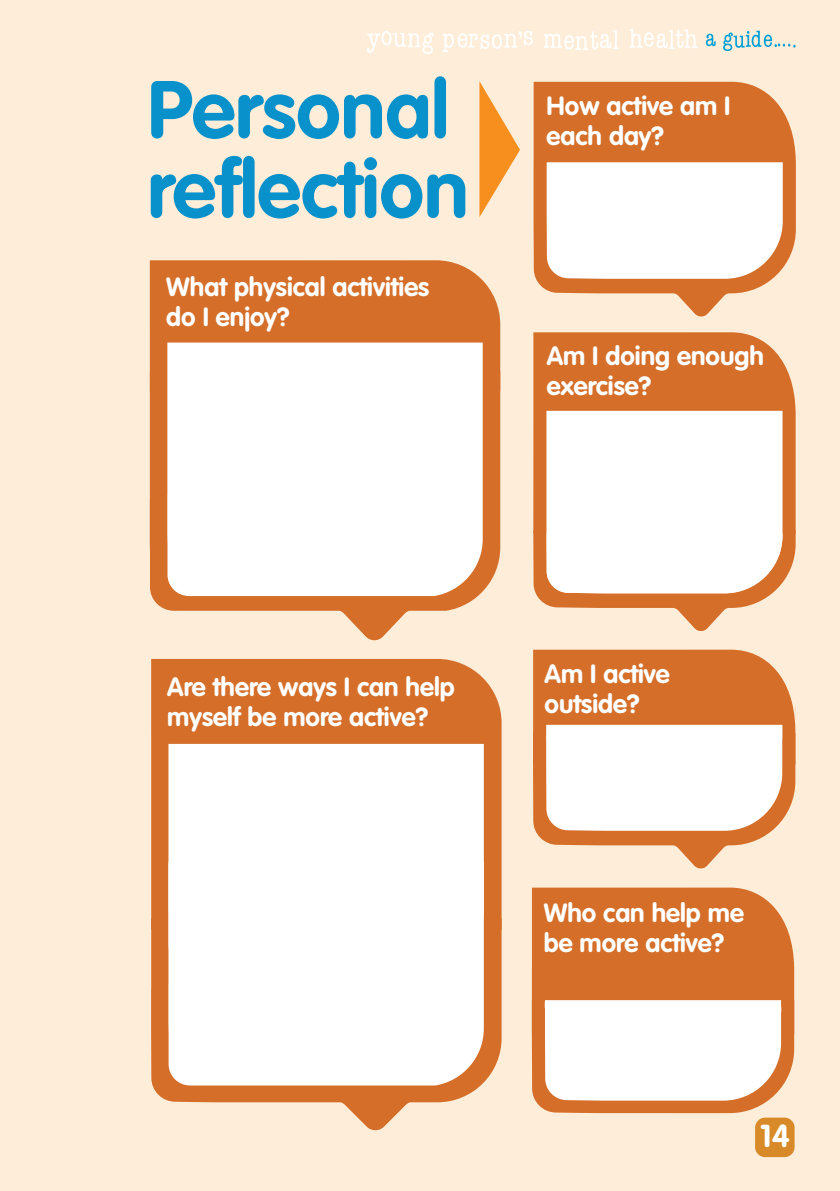
<style>
.page{position:relative;width:840px;height:1191px;background:#fff}
.page>*{position:absolute;margin:0;border:0;box-sizing:border-box;transform-origin:0 0}
.t1{font:700 80.2px/79.6px "VAG Rounded";color:#0991cb}
.t2{font:700 31.4px "VAG Rounded";color:#fff}
.t3{font:700 26px/30px "VAG Rounded";color:#fff}
</style>
<div class="page">
<div style="left:0;top:0;width:839px;height:1191px;background:#feedd9"></div>
<svg style="left:367px;top:31px;width:66px;height:23px"></svg>
<svg style="left:442px;top:31px;width:90px;height:21px"></svg>
<svg style="left:543px;top:30px;width:75px;height:20px"></svg>
<svg style="left:629px;top:29px;width:68px;height:20px"></svg>
<svg style="left:705px;top:34px;width:10px;height:12px"></svg>
<svg style="left:723px;top:31px;width:72px;height:20px"></svg>
<div style="left:754px;top:1117px;width:40px;height:40px;background:#d88928;border-radius:10px"></div>
<svg style="left:479px;top:81px;width:40px;height:136px"></svg>
<svg style="left:533px;top:82px;width:262px;height:235px;fill:#d56e29"></svg>
<div style="left:546px;top:162px;width:236px;height:117px;background:#fff"></div>
<svg style="left:531px;top:887px;width:262px;height:226px;background:#e6ab82"></svg>
<svg style="left:150px;top:391px;width:350px;height:250px;fill:#d56e29"></svg>
<div style="left:150px;top:260px;width:350px;height:131px;background:#d56e29"></div>
<div style="left:167px;top:342px;width:315px;height:254px;background:#fff"></div>
<div style="left:151px;top:659px;width:350px;height:259px;background:#d56e29"></div>
<svg style="left:151px;top:918px;width:350px;height:213px"></svg>
<div style="left:168px;top:744px;width:315px;height:118px;background:#fff"></div>
<div style="left:168px;top:862px;width:315px;height:223px;background:#fff"></div>
<svg style="left:533px;top:533px;width:262px;height:98px"></svg>
<svg style="left:533px;top:332px;width:262px;height:201px;background:#d77432"></svg>
<div style="left:546px;top:411px;width:236px;height:182px;background:#fff"></div>
<svg style="left:535px;top:830px;width:238px;height:39px"></svg>
<svg style="left:533px;top:649px;width:261px;height:181px;background:#ebbb9b"></svg>
<h1 class="t1" style="left:147px;top:69px;width:322px">Personal reflection</h1>
<p class="t3" style="left:166px;top:272px;width:264px">What physical activities do I enjoy?</p>
<p class="t3" style="left:546px;top:90px;width:185px">How active am I each day?</p>
<p class="t3" style="left:546px;top:341px;width:218px">Am I doing enough exercise?</p>
<p class="t3" style="left:167px;top:672px;width:289px">Are there ways I can help myself be more active?</p>
<p class="t3" style="left:544px;top:658px;width:127px">Am I active outside?</p>
<p class="t3" style="left:543px;top:898px;width:202px">Who can help me be more active?</p>
<p class="t2" style="left:759px;top:1117px;width:31px">14</p>
</div>
